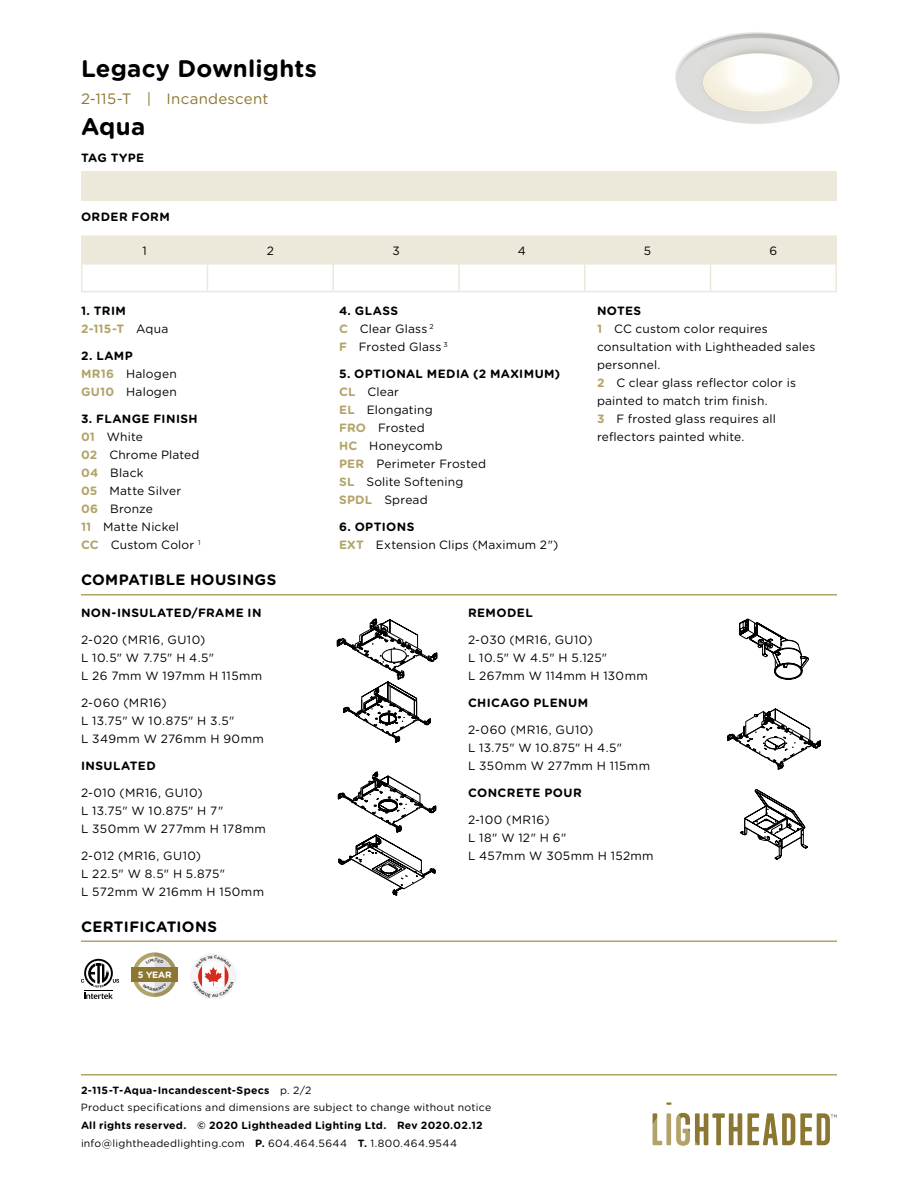
<style>
.page{position:relative;width:918px;height:1188px;background:#fff}
.page>*{position:absolute;margin:0;border:0;box-sizing:border-box;transform-origin:0 0}
.t1{font:700 24px "Gotham Rounded";letter-spacing:.01em;color:#000}
.t2{font:700 15px "Gotham Rounded";letter-spacing:.025em;color:#000}
.t3{font:15px "Gotham Rounded";letter-spacing:.02em;color:#8c7732}
.t4{font:12px/18px "Gotham Rounded";letter-spacing:.02em;color:#000}
.t5{font:700 12px "Gotham Rounded";letter-spacing:.035em;color:#000}
.t6{font:700 12px/18px "Gotham Rounded";letter-spacing:.025em;color:#b3a369}
.t7{font:700 10.5px/18px "Gotham Rounded";letter-spacing:.025em;color:#000}
.t8{font:10.5px/18px "Gotham Rounded";letter-spacing:.025em;color:#000}
.t9{font:700 9.15px "Gotham Rounded";color:#fff}
.s1{color:#000}
.s2{font-weight:400;color:#000}
.s3{font-weight:700}
.s4{font-weight:700;color:#b3a369}
.s5{font-weight:400}
</style>
<div class="page">
<hr style="left:81px;top:1074px;width:756px;height:2px;background:#b3a369">
<div style="left:666px;top:1113px;width:5px;height:32px;background:#b3a369"></div>
<svg style="left:653px;top:1113px;width:9px;height:32px"></svg>
<svg style="left:676px;top:1113px;width:161px;height:33px"></svg>
<svg style="left:666px;top:1102px;width:5px;height:3px"></svg>
<div style="left:81px;top:171px;width:756px;height:30px;background:#ece8da"></div>
<svg style="left:81px;top:236px;width:756px;height:55px"></svg>
<hr style="left:81px;top:291px;width:126px;height:1px;background:#ece8da">
<hr style="left:207px;top:291px;width:126px;height:1px;background:#ece8da">
<hr style="left:333px;top:291px;width:126px;height:1px;background:#ece8da">
<hr style="left:459px;top:291px;width:126px;height:1px;background:#ece8da">
<hr style="left:585px;top:291px;width:125px;height:1px;background:#ece8da">
<hr style="left:711px;top:291px;width:126px;height:1px;background:#ece8da">
<hr style="left:81px;top:594px;width:756px;height:2px;background:#b3a369">
<svg style="left:337px;top:618px;width:100px;height:125px"></svg>
<svg style="left:338px;top:771px;width:98px;height:125px"></svg>
<svg style="left:739px;top:618px;width:70px;height:62px"></svg>
<svg style="left:727px;top:708px;width:94px;height:62px"></svg>
<svg style="left:740px;top:789px;width:68px;height:71px"></svg>
<hr style="left:81px;top:940px;width:756px;height:2px;background:#b3a369">
<svg style="left:81px;top:959px;width:38px;height:40px"></svg>
<div style="left:131px;top:968px;width:47px;height:14px;background:#8c7732"></div>
<div style="left:190px;top:953px;width:46px;height:46px;background:#f4f4f4;border-radius:50%"></div>
<img style="left:675px;top:32px;width:165px;height:92px">
<svg style="left:132px;top:952px;width:45px;height:45px"></svg>
<svg style="left:198px;top:962px;width:36px;height:35px"></svg>
<h1 class="t1" style="left:81px;top:50px;width:238px">Legacy Downlights</h1>
<p class="t3" style="left:81px;top:88px;width:189px">2-115-T | Incandescent</p>
<h1 class="t1" style="left:81px;top:109px;width:66px">Aqua</h1>
<p class="t5" style="left:81px;top:149px;width:65px">TAG TYPE</p>
<p class="t5" style="left:81px;top:207px;width:90px">ORDER FORM</p>
<p class="t4" style="left:142px;top:241px;width:6px">1</p>
<p class="t4" style="left:267px;top:241px;width:9px">2</p>
<p class="t4" style="left:392px;top:241px;width:9px">3</p>
<p class="t4" style="left:518px;top:241px;width:10px">4</p>
<p class="t4" style="left:644px;top:241px;width:9px">5</p>
<p class="t4" style="left:770px;top:241px;width:9px">6</p>
<p class="t6" style="left:81px;top:301px;width:89px"><span class="s1">1. TRIM<br></span>2-115-T <span class="s2">Aqua</span></p>
<p class="t4" style="left:81px;top:346px;width:97px"><span class="s3">2. LAMP<br></span><span class="s4">MR16</span> Halogen<br><span class="s4">GU10</span> Halogen</p>
<p class="t4" style="left:81px;top:409px;width:121px"><span class="s3">3. FLANGE FINISH<br></span><span class="s4">01</span> White<br><span class="s4">02</span> Chrome Plated<br><span class="s4">04</span> Black<br><span class="s4">05</span> Matte Silver<br><span class="s4">06</span> Bronze<br><span class="s4">11</span> Matte Nickel<br><span class="s4">CC</span> Custom Color <sup>1</sup></p>
<p class="t2" style="left:81px;top:569px;width:197px">COMPATIBLE HOUSINGS</p>
<p class="t5" style="left:81px;top:603px;width:182px">NON-INSULATED/FRAME IN</p>
<p class="t4" style="left:81px;top:630px;width:183px">2-020 (MR16, GU10)<br>L 10.5" W 7.75" H 4.5"<br>L 26 7mm W 197mm H 115mm</p>
<p class="t4" style="left:81px;top:693px;width:184px">2-060 (MR16)<br>L 13.75" W 10.875" H 3.5"<br>L 349mm W 276mm H 90mm</p>
<p class="t5" style="left:81px;top:756px;width:76px">INSULATED</p>
<p class="t4" style="left:81px;top:783px;width:186px">2-010 (MR16, GU10)<br>L 13.75" W 10.875" H 7"<br>L 350mm W 277mm H 178mm</p>
<p class="t4" style="left:81px;top:846px;width:185px">2-012 (MR16, GU10)<br>L 22.5" W 8.5" H 5.875"<br>L 572mm W 216mm H 150mm</p>
<p class="t2" style="left:81px;top:915px;width:138px">CERTIFICATIONS</p>
<p class="t9" style="left:138px;top:968px;width:35px">5 YEAR</p>
<p class="t4" style="left:339px;top:301px;width:110px"><span class="s3">4. GLASS<br></span><span class="s4">C</span> Clear Glass <sup>2<br></sup><span class="s4">F</span> Frosted Glass <sup>3</sup></p>
<p class="t4" style="left:339px;top:364px;width:223px"><span class="s3">5. OPTIONAL MEDIA (2 MAXIMUM)<br></span><span class="s4">CL</span> Clear<br><span class="s4">EL</span> Elongating<br><span class="s4">FRO</span> Frosted<br><span class="s4">HC</span> Honeycomb<br><span class="s4">PER</span> Perimeter Frosted<br><span class="s4">SL</span> Solite Softening<br><span class="s4">SPDL</span> Spread</p>
<p class="t4" style="left:339px;top:517px;width:221px"><span class="s3">6. OPTIONS<br></span><span class="s4">EXT</span> Extension Clips (Maximum 2")</p>
<p class="t4" style="left:597px;top:301px;width:220px"><span class="s3">NOTES<br></span><span class="s4">1</span> CC custom color requires consultation with Lightheaded sales personnel.<br><span class="s4">2</span> C clear glass reflector color is painted to match trim finish.<br><span class="s4">3</span> F frosted glass requires all reflectors painted white.</p>
<p class="t5" style="left:468px;top:603px;width:66px">REMODEL</p>
<p class="t4" style="left:468px;top:630px;width:181px">2-030 (MR16, GU10)<br>L 10.5" W 4.5" H 5.125"<br>L 267mm W 114mm H 130mm</p>
<p class="t5" style="left:468px;top:693px;width:122px">CHICAGO PLENUM</p>
<p class="t4" style="left:468px;top:720px;width:184px">2-060 (MR16, GU10)<br>L 13.75" W 10.875" H 4.5"<br>L 350mm W 277mm H 115mm</p>
<p class="t5" style="left:468px;top:783px;width:115px">CONCRETE POUR</p>
<p class="t4" style="left:468px;top:810px;width:187px">2-100 (MR16)<br>L 18" W 12" H 6"<br>L 457mm W 305mm H 152mm</p>
<p class="t8" style="left:81px;top:1080px;width:412px"><span class="s3">2-115-T-Aqua-Incandescent-Specs</span> p. 2/2<br>Product specifications and dimensions are subject to change without notice</p>
<p class="t7" style="left:81px;top:1116px;width:403px">All rights reserved. © 2020 Lightheaded Lighting Ltd. Rev 2020.02.12 <span class="s5">info@lightheadedlighting.com</span> P. <span class="s5">604.464.5644</span> T. <span class="s5">1.800.464.9544</span></p>
</div>
